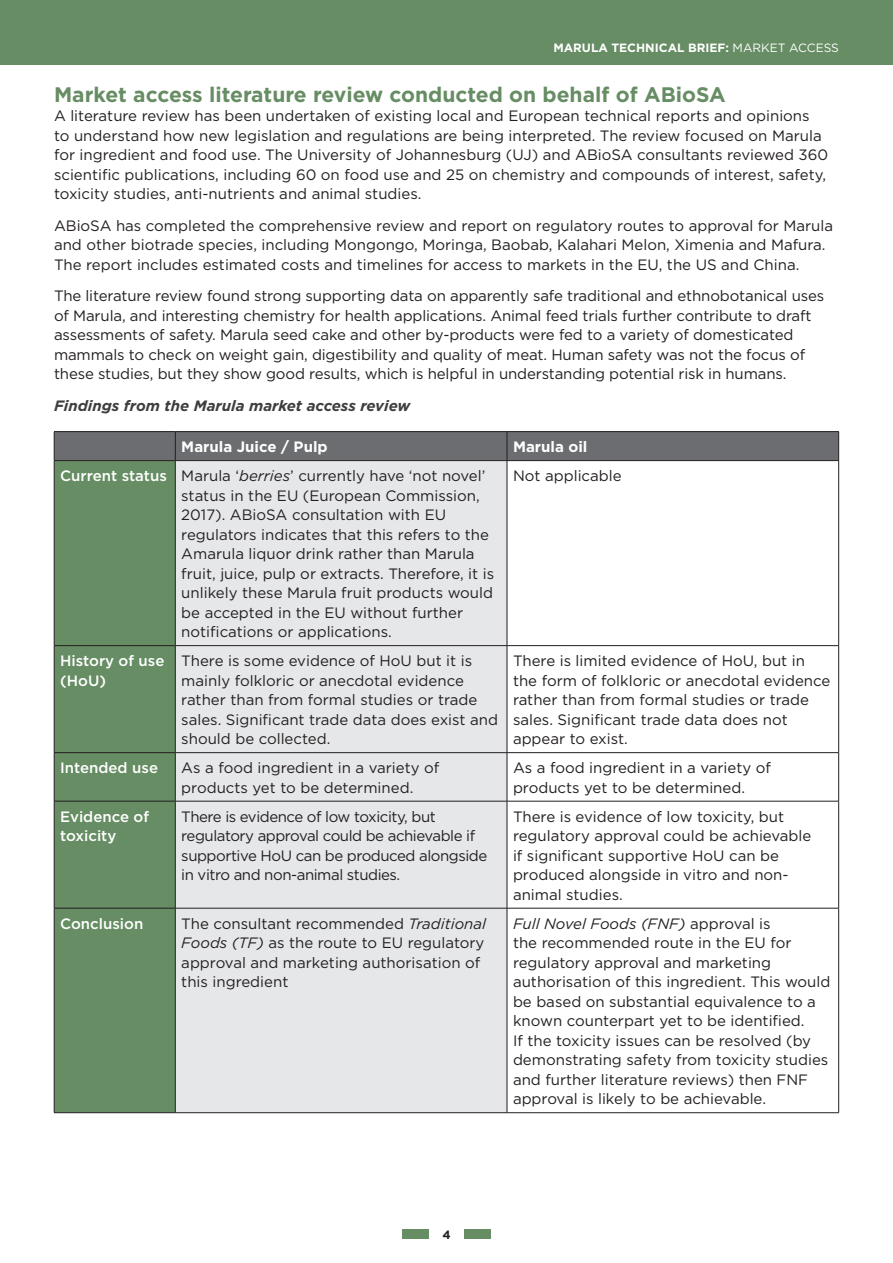
<style>
.page{position:relative;width:893px;height:1263px;background:#fff}
.page>*{position:absolute;margin:0;border:0;box-sizing:border-box;transform-origin:0 0}
.heading{font:700 21px "Gotham";color:#668d63}
.body{font:15px/19.5px "Gotham";color:#231f20}
.body-2{font:15px/19.5px "Gotham";letter-spacing:-.03em;color:#231f20}
.body-3{font:500 15px/19.5px "Gotham";color:#fff}
.Second_heading{font:italic 700 15px "Gotham";color:#3e3e3f}
.body-4{font:700 15px "Gotham";color:#fff}
.t1{font:700 12px "Gotham";color:#fff}
.t2{font:700 12px "Gotham";color:#231f20}
.s1{font-weight:400}
.s2{font-style:italic}
</style>
<div class="page">
<div style="left:0;top:0;width:893px;height:65px;background:#668d63"></div>
<div style="left:402px;top:1229px;width:26px;height:9px;background:#668d63"></div>
<div style="left:465px;top:1229px;width:26px;height:9px;background:#668d63"></div>
<div style="left:55px;top:461px;width:120px;height:651px;background:#668d63"></div>
<div style="left:176px;top:461px;width:331px;height:651px;background:#e6e7e9"></div>
<hr style="left:54px;top:431px;width:121px;height:1px;background:#231f20">
<hr style="left:175px;top:431px;width:332px;height:1px;background:#231f20">
<hr style="left:507px;top:431px;width:332px;height:1px;background:#231f20">
<div style="left:54px;top:432px;width:785px;height:28px;background:#6c6d70"></div>
<hr style="left:54px;top:460px;width:121px;height:1px;background:#231f20">
<hr style="left:54px;top:461px;width:1px;height:184px;background:#231f20">
<hr style="left:175px;top:460px;width:332px;height:1px;background:#231f20">
<hr style="left:175px;top:461px;width:1px;height:184px;background:#231f20">
<hr style="left:507px;top:460px;width:332px;height:1px;background:#231f20">
<hr style="left:507px;top:461px;width:1px;height:184px;background:#231f20">
<hr style="left:838px;top:461px;width:1px;height:184px;background:#231f20">
<hr style="left:54px;top:645px;width:121px;height:1px;background:#231f20">
<hr style="left:54px;top:646px;width:1px;height:106px;background:#231f20">
<hr style="left:175px;top:645px;width:332px;height:1px;background:#231f20">
<hr style="left:175px;top:646px;width:1px;height:106px;background:#231f20">
<hr style="left:507px;top:645px;width:332px;height:1px;background:#231f20">
<hr style="left:507px;top:646px;width:1px;height:106px;background:#231f20">
<hr style="left:838px;top:646px;width:1px;height:106px;background:#231f20">
<hr style="left:54px;top:752px;width:121px;height:1px;background:#231f20">
<hr style="left:54px;top:753px;width:1px;height:48px;background:#231f20">
<hr style="left:175px;top:752px;width:332px;height:1px;background:#231f20">
<hr style="left:175px;top:753px;width:1px;height:48px;background:#231f20">
<hr style="left:507px;top:752px;width:332px;height:1px;background:#231f20">
<hr style="left:507px;top:753px;width:1px;height:48px;background:#231f20">
<hr style="left:838px;top:753px;width:1px;height:48px;background:#231f20">
<hr style="left:54px;top:801px;width:121px;height:1px;background:#231f20">
<hr style="left:54px;top:801px;width:1px;height:107px;background:#231f20">
<hr style="left:175px;top:801px;width:332px;height:1px;background:#231f20">
<hr style="left:175px;top:801px;width:1px;height:107px;background:#231f20">
<hr style="left:507px;top:801px;width:332px;height:1px;background:#231f20">
<hr style="left:507px;top:801px;width:1px;height:107px;background:#231f20">
<hr style="left:838px;top:801px;width:1px;height:107px;background:#231f20">
<hr style="left:54px;top:908px;width:121px;height:1px;background:#231f20">
<hr style="left:54px;top:908px;width:1px;height:204px;background:#231f20">
<hr style="left:175px;top:908px;width:332px;height:1px;background:#231f20">
<hr style="left:175px;top:908px;width:1px;height:204px;background:#231f20">
<hr style="left:507px;top:908px;width:332px;height:1px;background:#231f20">
<hr style="left:507px;top:908px;width:1px;height:204px;background:#231f20">
<hr style="left:838px;top:908px;width:1px;height:204px;background:#231f20">
<hr style="left:54px;top:1112px;width:121px;height:1px;background:#231f20">
<hr style="left:175px;top:1112px;width:332px;height:1px;background:#231f20">
<hr style="left:507px;top:1112px;width:332px;height:1px;background:#231f20">
<p class="t1" style="left:553px;top:40px;width:287px">MARULA TECHNICAL BRIEF: <span class="s1">MARKET ACCESS</span></p>
<p class="heading" style="left:54px;top:80px;width:673px">Market access literature review conducted on behalf of ABioSA</p>
<p class="body" style="left:54px;top:106px;width:776px">A literature review has been undertaken of existing local and European technical reports and opinions to understand how new legislation and regulations are being interpreted. The review focused on Marula for ingredient and food use. The University of Johannesburg (UJ) and ABioSA consultants reviewed 360 scientific publications, including 60 on food use and 25 on chemistry and compounds of interest, safety, toxicity studies, anti-nutrients and animal studies.</p>
<p class="body" style="left:54px;top:215px;width:781px">ABioSA has completed the comprehensive review and report on regulatory routes to approval for Marula and other biotrade species, including Mongongo, Moringa, Baobab, Kalahari Melon, Ximenia and Mafura.<br>The report includes estimated costs and timelines for access to markets in the EU, the US and China.</p>
<p class="body" style="left:54px;top:286px;width:772px">The literature review found strong supporting data on apparently safe traditional and ethnobotanical uses of Marula, and interesting chemistry for health applications. Animal feed trials further contribute to draft assessments of safety. Marula seed cake and other by-products were fed to a variety of domesticated mammals to check on weight gain, digestibility and quality of meat. Human safety was not the focus of these studies, but they show good results, which is helpful in understanding potential risk in humans.</p>
<p class="Second_heading" style="left:54px;top:396px;width:358px">Findings from the Marula market access review</p>
<p class="body-4" style="left:181px;top:437px;width:148px">Marula Juice / Pulp</p>
<p class="body-4" style="left:513px;top:437px;width:76px">Marula oil</p>
<p class="body-3" style="left:60px;top:466px;width:108px">Current status</p>
<p class="body" style="left:181px;top:466px;width:314px">Marula ‘<span class="s2">berries</span>’ currently have ‘not novel’ status in the EU (European Commission, 2017). ABioSA consultation with EU regulators indicates that this refers to the Amarula liquor drink rather than Marula fruit, juice, pulp or extracts. Therefore, it is unlikely these Marula fruit products would be accepted in the EU without further notifications or applications.</p>
<p class="body" style="left:513px;top:466px;width:110px">Not applicable</p>
<p class="body-3" style="left:60px;top:651px;width:106px">History of use (HoU)</p>
<p class="body" style="left:181px;top:651px;width:318px">There is some evidence of HoU but it is mainly folkloric or anecdotal evidence rather than from formal studies or trade sales. Significant trade data does exist and should be collected.</p>
<p class="body" style="left:513px;top:651px;width:319px">There is limited evidence of HoU, but in the form of folkloric or anecdotal evidence rather than from formal studies or trade sales. Significant trade data does not appear to exist.</p>
<p class="body-3" style="left:60px;top:758px;width:99px">Intended use</p>
<p class="body" style="left:181px;top:758px;width:260px">As a food ingredient in a variety of products yet to be determined.</p>
<p class="body" style="left:513px;top:758px;width:260px">As a food ingredient in a variety of products yet to be determined.</p>
<p class="body-3" style="left:60px;top:806px;width:90px">Evidence of toxicity</p>
<p class="body-2" style="left:181px;top:806px;width:307px">There is evidence of low toxicity, but regulatory approval could be achievable if supportive HoU can be produced alongside in vitro and non-animal studies.</p>
<p class="body" style="left:513px;top:806px;width:300px">There is evidence of low toxicity, but regulatory approval could be achievable if significant supportive HoU can be produced alongside in vitro and non&shy;animal studies.</p>
<p class="body-3" style="left:60px;top:913px;width:85px">Conclusion</p>
<p class="body" style="left:181px;top:913px;width:306px">The consultant recommended <span class="s2">Traditional Foods (TF)</span> as the route to EU regulatory approval and marketing authorisation of this ingredient</p>
<p class="body" style="left:513px;top:913px;width:319px"><span class="s2">Full Novel Foods (FNF)</span> approval is<br>the recommended route in the EU for regulatory approval and marketing authorisation of this ingredient. This would be based on substantial equivalence to a known counterpart yet to be identified.<br>If the toxicity issues can be resolved (by demonstrating safety from toxicity studies and further literature reviews) then FNF approval is likely to be achievable.</p>
<p class="t2" style="left:442px;top:1226px;width:10px">4</p>
</div>
